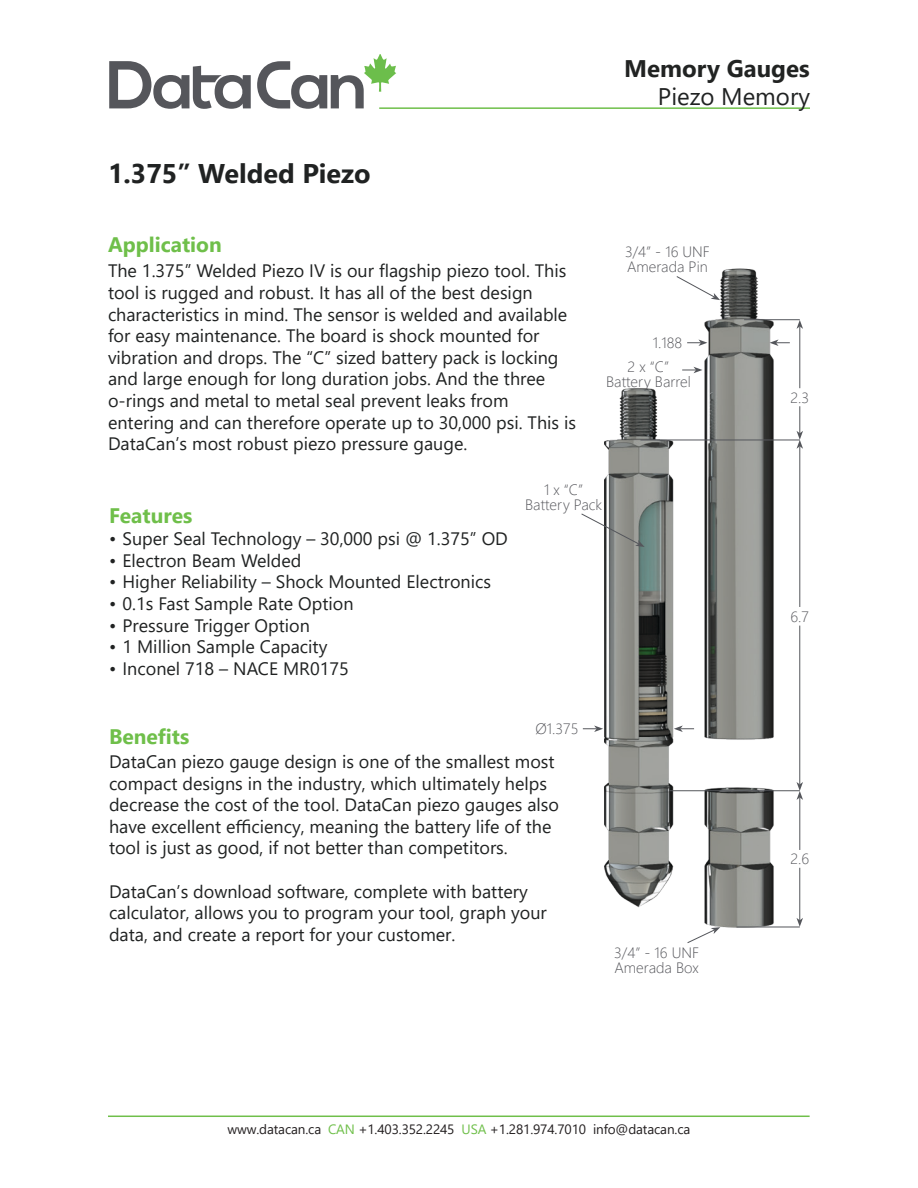
<style>
.page{position:relative;width:918px;height:1188px;background:#fff}
.page>*{position:absolute;margin:0;border:0;box-sizing:border-box;transform-origin:0 0}
.t1{font:700 27px "Segoe UI";color:#202222}
.t2{font:700 24px "Segoe UI";color:#212322}
.t3{font:24px "Segoe UI";color:#202222}
.t4{font:700 21px "Segoe UI";color:#6fbf4a}
.Application__Feature{font:18px/21.6px "Segoe UI";color:#202222}
.t5{font:300 15px/15px "Segoe UI";color:#55565b}
.t6{font:13.5px "Segoe UI";letter-spacing:-.01em;color:#231f20}
.s1{color:#6fbf4a}
</style>
<div class="page">
<hr style="left:379px;top:107px;width:431px;height:2px;background:#6fbf4a">
<svg style="left:109px;top:61px;width:142px;height:48px"></svg>
<svg style="left:257px;top:54px;width:139px;height:55px"></svg>
<hr style="left:108px;top:1116px;width:702px;height:1px;background:#6fbf4a">
<img style="left:604px;top:268px;width:182px;height:660px">
<hr style="left:744px;top:319px;width:56px;height:1px;background:#54565b">
<hr style="left:640px;top:440px;width:160px;height:1px;background:#54565b">
<svg style="left:676px;top:276px;width:44px;height:24px"></svg>
<svg style="left:581px;top:513px;width:64px;height:34px"></svg>
<svg style="left:687px;top:927px;width:33px;height:16px"></svg>
<hr style="left:800px;top:446px;width:1px;height:161px;background:#54565b">
<hr style="left:800px;top:797px;width:1px;height:53px;background:#54565b">
<hr style="left:800px;top:326px;width:1px;height:62px;background:#54565b">
<svg style="left:797px;top:320px;width:6px;height:9px"></svg>
<hr style="left:669px;top:790px;width:131px;height:1px;background:#54565b">
<hr style="left:736px;top:927px;width:64px;height:1px;background:#54565b">
<svg style="left:797px;top:406px;width:6px;height:43px"></svg>
<hr style="left:800px;top:626px;width:1px;height:158px;background:#54565b">
<svg style="left:797px;top:782px;width:6px;height:18px"></svg>
<hr style="left:800px;top:868px;width:1px;height:52px;background:#54565b">
<svg style="left:797px;top:918px;width:6px;height:9px"></svg>
<svg style="left:583px;top:725px;width:20px;height:7px"></svg>
<svg style="left:687px;top:339px;width:20px;height:7px"></svg>
<svg style="left:682px;top:367px;width:20px;height:6px"></svg>
<svg style="left:674px;top:725px;width:20px;height:7px"></svg>
<svg style="left:770px;top:339px;width:20px;height:7px"></svg>
<p class="t2" style="left:624px;top:46px;width:187px">Memory Gauges</p>
<p class="t1" style="left:108px;top:148px;width:264px">1.375” Welded Piezo</p>
<p class="t4" style="left:108px;top:225px;width:115px">Application</p>
<p class="Application__Feature" style="left:108px;top:259px;width:470px">The 1.375” Welded Piezo IV is our flagship piezo tool. This tool is rugged and robust. It has all of the best design characteristics in mind. The sensor is welded and available for easy maintenance. The board is shock mounted for vibration and drops. The “C” sized battery pack is locking and large enough for long duration jobs. And the three o-rings and metal to metal seal prevent leaks from entering and can therefore operate up to 30,000 psi. This is DataCan’s most robust piezo pressure gauge.</p>
<p class="t3" style="left:658px;top:74px;width:154px">Piezo Memory</p>
<p class="t5" style="left:625px;top:243px;width:86px">3/4” - 16 UNF<br>Amerada Pin</p>
<p class="t5" style="left:653px;top:334px;width:31px">1.188</p>
<p class="t5" style="left:606px;top:357px;width:86px;text-align:center">2 x “C”<br>Battery Barrel</p>
<p class="t5" style="left:790px;top:388px;width:20px">2.3</p>
<p class="t4" style="left:109px;top:496px;width:85px">Features</p>
<p class="Application__Feature" style="left:109px;top:526px;width:400px">• Super Seal Technology – 30,000 psi @ 1.375” OD</p>
<p class="Application__Feature" style="left:109px;top:548px;width:194px">• Electron Beam Welded</p>
<p class="Application__Feature" style="left:109px;top:570px;width:384px">• Higher Reliability – Shock Mounted Electronics</p>
<p class="Application__Feature" style="left:109px;top:591px;width:246px">• 0.1s Fast Sample Rate Option</p>
<p class="Application__Feature" style="left:109px;top:613px;width:202px">• Pressure Trigger Option</p>
<p class="Application__Feature" style="left:109px;top:634px;width:220px">• 1 Million Sample Capacity</p>
<p class="Application__Feature" style="left:109px;top:656px;width:241px">• Inconel 718 – NACE MR0175</p>
<p class="t4" style="left:109px;top:717px;width:82px">Benefits</p>
<p class="t5" style="left:544px;top:481px;width:41px">1 x “C”</p>
<p class="t5" style="left:525px;top:496px;width:78px">Battery Pack</p>
<p class="t5" style="left:536px;top:720px;width:45px">Ø1.375</p>
<p class="Application__Feature" style="left:109px;top:749px;width:452px">DataCan piezo gauge design is one of the smallest most compact designs in the industry, which ultimately helps decrease the cost of the tool. DataCan piezo gauges also have excellent efficiency, meaning the battery life of the tool is just as good, if not better than competitors.</p>
<p class="Application__Feature" style="left:109px;top:879px;width:439px">DataCan’s download software, complete with battery calculator, allows you to program your tool, graph your data, and create a report for your customer.</p>
<p class="t5" style="left:614px;top:944px;width:86px">3/4” - 16 UNF<br>Amerada Box</p>
<p class="t6" style="left:228px;top:1116px;width:464px">www.datacan.ca <span class="s1">CAN</span> +1.403.352.2245 <span class="s1">USA</span> +1.281.974.7010 info@datacan.ca</p>
<p class="t5" style="left:791px;top:607px;width:20px">6.7</p>
<p class="t5" style="left:790px;top:850px;width:20px">2.6</p>
</div>
